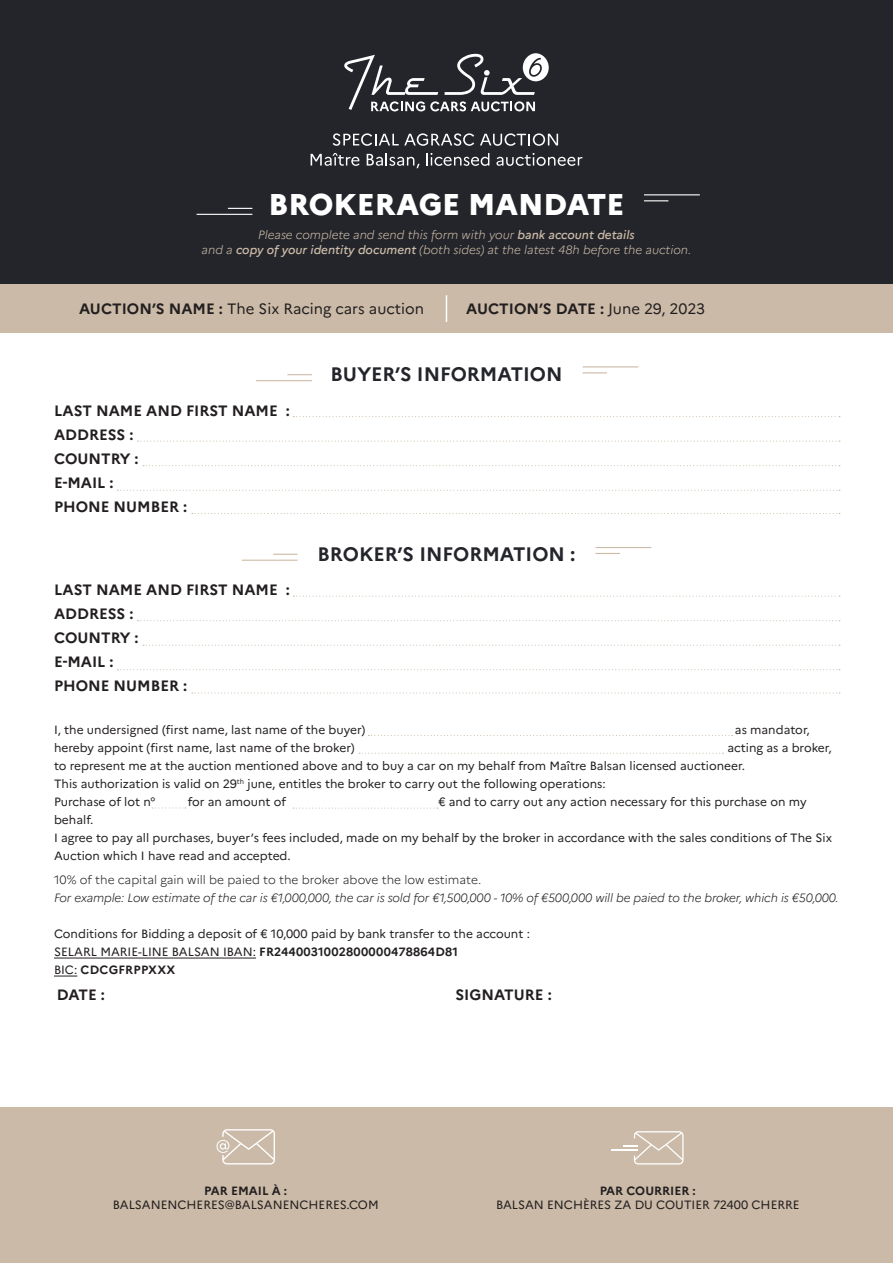
<style>
.page{position:relative;width:893px;height:1263px;background:#fff}
.page>*{position:absolute;margin:0;border:0;box-sizing:border-box;transform-origin:0 0}
.t1{font:800 30px "Marianne";color:#fff}
.t2{font:700 19.5px "Marianne";color:#24252b}
.t3{font:700 15px/24px "Marianne";color:#231f20}
.t4{font:15px "Marianne";color:#231f20}
.t5{font:12px/18px "Marianne";color:#231f20}
.t6{font:italic 300 12px/14.4px "Marianne";color:#ccbba8;text-align:center}
.t7{font:italic 300 12px "Marianne";letter-spacing:-.01em;color:#231f20}
.t8{font:300 12px "Marianne";color:#231f20}
.t9{font:700 12px "Marianne";color:#231f20}
.s1{font-weight:500}
.s2{font-weight:700}
.s3{font-weight:400}
</style>
<div class="page">
<div style="left:0;top:0;width:893px;height:288px;background:#24252b"></div>
<svg style="left:344px;top:53px;width:205px;height:58px"></svg>
<svg style="left:228px;top:208px;width:24px;height:1px"></svg>
<hr style="left:197px;top:214px;width:55px;height:1px;background:#fff">
<svg style="left:644px;top:200px;width:24px;height:1px"></svg>
<hr style="left:644px;top:194px;width:56px;height:1px;background:#fff">
<svg style="left:287px;top:374px;width:25px;height:1px"></svg>
<hr style="left:256px;top:380px;width:56px;height:1px;background:#ccbba8">
<svg style="left:583px;top:372px;width:24px;height:1px"></svg>
<hr style="left:583px;top:366px;width:55px;height:1px;background:#ccbba8">
<svg style="left:273px;top:554px;width:25px;height:1px"></svg>
<hr style="left:242px;top:560px;width:56px;height:1px;background:#ccbba8">
<svg style="left:595px;top:553px;width:25px;height:1px"></svg>
<hr style="left:595px;top:547px;width:56px;height:1px;background:#ccbba8">
<div style="left:0;top:284px;width:893px;height:49px;background:#cabaa7"></div>
<svg style="left:446px;top:295px;width:1px;height:27px"></svg>
<svg style="left:293px;top:416px;width:547px;height:1px"></svg>
<svg style="left:138px;top:441px;width:702px;height:1px"></svg>
<svg style="left:143px;top:465px;width:697px;height:1px"></svg>
<svg style="left:117px;top:490px;width:723px;height:1px"></svg>
<svg style="left:192px;top:513px;width:648px;height:1px"></svg>
<svg style="left:293px;top:596px;width:547px;height:1px"></svg>
<svg style="left:138px;top:620px;width:702px;height:1px"></svg>
<svg style="left:143px;top:645px;width:697px;height:1px"></svg>
<svg style="left:117px;top:669px;width:723px;height:1px"></svg>
<svg style="left:192px;top:692px;width:648px;height:1px"></svg>
<hr style="left:54px;top:957px;width:202px;height:1px;background:#231f20">
<svg style="left:54px;top:975px;width:23px;height:1px"></svg>
<svg style="left:368px;top:735px;width:365px;height:1px"></svg>
<svg style="left:293px;top:807px;width:145px;height:2px"></svg>
<svg style="left:152px;top:807px;width:34px;height:1px"></svg>
<svg style="left:333px;top:133px;width:141px;height:13px"></svg>
<svg style="left:480px;top:133px;width:78px;height:13px"></svg>
<svg style="left:311px;top:153px;width:49px;height:13px"></svg>
<svg style="left:367px;top:153px;width:53px;height:15px"></svg>
<svg style="left:426px;top:153px;width:63px;height:13px"></svg>
<svg style="left:496px;top:153px;width:86px;height:13px"></svg>
<svg style="left:359px;top:753px;width:364px;height:1px"></svg>
<div style="left:0;top:1108px;width:893px;height:155px;background:#cabaa7"></div>
<svg style="left:611px;top:1131px;width:73px;height:33px"></svg>
<svg style="left:216px;top:1129px;width:59px;height:35px"></svg>
<h1 class="t1" style="left:268px;top:186px;width:357px">BROKERAGE MANDATE</h1>
<p class="t6" style="left:202px;top:228px;width:491px">Please complete and send this form with your <span class="s1">bank account details<br></span>and a <span class="s1">copy of your identity document</span> (both sides) at the latest 48h before the auction.</p>
<p class="t4" style="left:79px;top:300px;width:346px"><span class="s2">AUCTION’S NAME :</span> The Six Racing cars auction</p>
<p class="t3" style="left:466px;top:297px;width:240px">AUCTION’S DATE : <span class="s3">June 29, 2023</span></p>
<p class="t3" style="left:54px;top:398px;width:238px">LAST NAME AND FIRST NAME :<br>ADDRESS :<br>COUNTRY :<br>E-MAIL :<br>PHONE NUMBER :</p>
<p class="t3" style="left:54px;top:578px;width:238px">LAST NAME AND FIRST NAME :<br>ADDRESS :<br>COUNTRY :<br>E-MAIL :<br>PHONE NUMBER :</p>
<h2 class="t2" style="left:330px;top:362px;width:234px">BUYER’S INFORMATION</h2>
<h2 class="t2" style="left:317px;top:542px;width:259px">BROKER’S INFORMATION :</h2>
<p class="t5" style="left:54px;top:721px;width:313px">I, the undersigned (first name, last name of the buyer)</p>
<p class="t5" style="left:735px;top:721px;width:76px">as mandator,</p>
<p class="t5" style="left:54px;top:739px;width:302px">hereby appoint (first name, last name of the broker)</p>
<p class="t5" style="left:54px;top:739px;width:779px;text-indent:673px">acting as a broker, to represent me at the auction mentioned above and to buy a car on my behalf from Maître Balsan licensed auctioneer.<br>This authorization is valid on 29<sup>th</sup> june, entitles the broker to carry out the following operations:<br>Purchase of lot n°</p>
<p class="t5" style="left:188px;top:793px;width:100px">for an amount of</p>
<p class="t5" style="left:438px;top:793px;width:370px">€ and to carry out any action necessary for this purchase on my</p>
<p class="t5" style="left:54px;top:811px;width:780px">behalf.<br>I agree to pay all purchases, buyer’s fees included, made on my behalf by the broker in accordance with the sales conditions of The Six<br>Auction which I have read and accepted.</p>
<p class="t8" style="left:54px;top:873px;width:429px">10% of the capital gain will be paied to the broker above the low estimate.</p>
<p class="t7" style="left:54px;top:891px;width:786px">For example: Low estimate of the car is €1,000,000, the car is sold for €1,500,000 - 10% of €500,000 will be paied to the broker, which is €50,000.</p>
<p class="t5" style="left:54px;top:925px;width:477px">Conditions for Bidding a deposit of € 10,000 paid by bank transfer to the account :<br>SELARL MARIE-LINE BALSAN IBAN: <span class="s2">FR2440031002800000478864D81<br></span>BIC: <span class="s2">CDCGFRPPXXX</span></p>
<p class="t3" style="left:57px;top:983px;width:50px">DATE :</p>
<p class="t3" style="left:455px;top:983px;width:98px">SIGNATURE :</p>
<p class="t9" style="left:204px;top:1183px;width:84px">PAR EMAIL À :</p>
<p class="t5" style="left:113px;top:1196px;width:267px">BALSANENCHERES@BALSANENCHERES.COM</p>
<p class="t9" style="left:600px;top:1183px;width:98px">PAR COURRIER :</p>
<p class="t5" style="left:496px;top:1196px;width:305px">BALSAN ENCHÈRES ZA DU COUTIER 72400 CHERRE</p>
</div>
